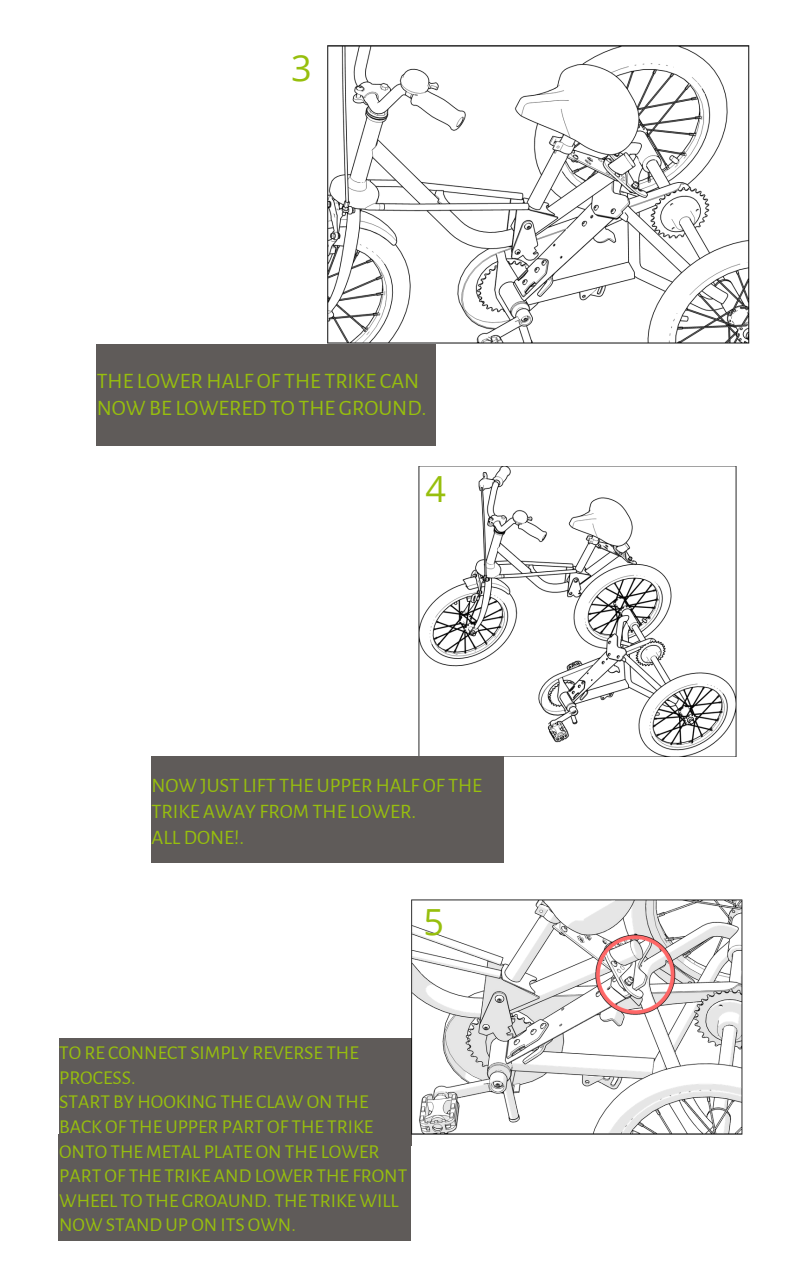
<style>
.page{position:relative;width:794px;height:1266px;background:#fff}
.page>*{position:absolute;margin:0;border:0;box-sizing:border-box;transform-origin:0 0}
.t1{font:36px "Open Sans";color:#97bf0d}
.t2{font:22.12px/27.6px "Alegreya Sans";color:#97bf0d}
.t3{font:20.55px/25.7px "Alegreya Sans";color:#97bf0d}
.t4{font:19.65px/24.5px "Alegreya Sans";color:#97bf0d}
</style>
<div class="page">
<div style="left:97px;top:344px;width:338px;height:102px;background:#5f5b59"></div>
<div style="left:59px;top:1039px;width:352px;height:106px;background:#5f5b59"></div>
<img style="left:327px;top:46px;width:421px;height:298px">
<img style="left:418px;top:466px;width:317px;height:290px">
<div style="left:151px;top:756px;width:353px;height:106px;background:#5f5b59"></div>
<img style="left:412px;top:900px;width:330px;height:234px">
<div style="left:58px;top:1134px;width:352px;height:106px;background:#5f5b59"></div>
<h1 class="t1" style="left:291px;top:42px;width:22px">3</h1>
<p class="t2" style="left:97px;top:367px;width:331px">THE LOWER HALF OF THE TRIKE CAN<br>NOW BE LOWERED TO THE GROUND.</p>
<h1 class="t1" style="left:425px;top:463px;width:22px">4</h1>
<p class="t3" style="left:151px;top:773px;width:332px">NOW JUST LIFT THE UPPER HALF OF THE<br>TRIKE AWAY FROM THE LOWER.<br>ALL DONE!.</p>
<h1 class="t1" style="left:423px;top:896px;width:22px">5</h1>
<p class="t4" style="left:59px;top:1041px;width:349px">TO RE CONNECT SIMPLY REVERSE THE<br>PROCESS.<br>START BY HOOKING THE CLAW ON THE<br>BACK OF THE UPPER PART OF THE TRIKE<br>ONTO THE METAL PLATE ON THE LOWER<br>PART OF THE TRIKE AND LOWER THE FRONT<br>WHEEL TO THE GROAUND. THE TRIKE WILL<br>NOW STAND UP ON ITS OWN.</p>
</div>
